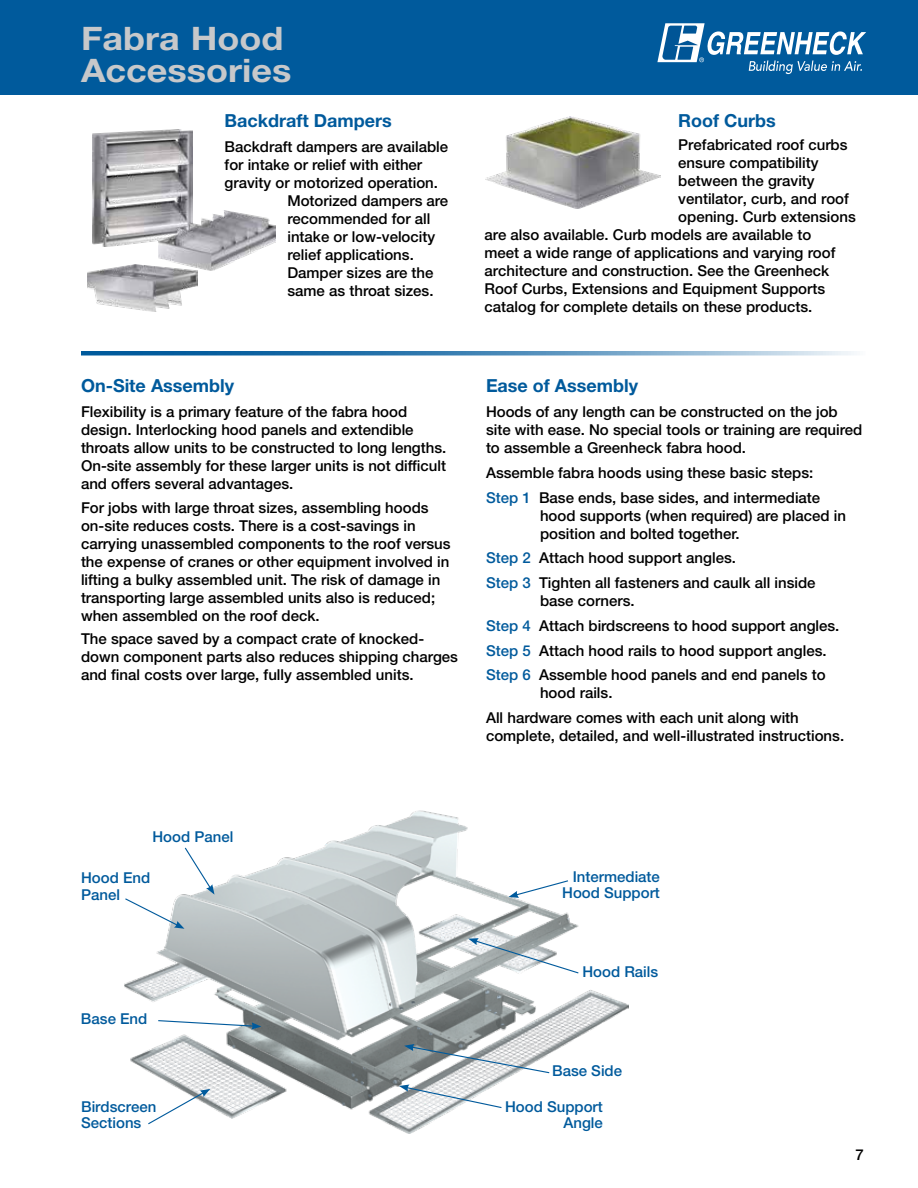
<style>
.page{position:relative;width:918px;height:1188px;background:#fff}
.page>*{position:absolute;margin:0;border:0;box-sizing:border-box;transform-origin:0 0}
.t1{font:700 32.4px/31.5px "Helvetica Neue LT Std";color:#c7c8ca;scale:1.11 1}
.t2{font:700 18px "Helvetica Neue LT Std";color:#005a9c}
.t3{font:500 15px/18px "Helvetica Neue LT Std";color:#000}
.t4{font:500 15px/16.5px "Helvetica Neue LT Std";color:#005a9c;text-align:right}
.s1{color:#005a9c}
</style>
<div class="page">
<svg style="left:81px;top:351px;width:773px;height:5px;background:#6399c2"></svg>
<img style="left:124px;top:810px;width:504px;height:324px">
<svg style="left:124px;top:846px;width:90px;height:83px"></svg>
<svg style="left:157px;top:1019px;width:104px;height:11px"></svg>
<svg style="left:508px;top:879px;width:61px;height:19px"></svg>
<svg style="left:468px;top:938px;width:112px;height:36px"></svg>
<svg style="left:147px;top:1089px;width:63px;height:36px"></svg>
<svg style="left:404px;top:1044px;width:147px;height:30px"></svg>
<svg style="left:399px;top:1084px;width:104px;height:25px"></svg>
<img style="left:486px;top:116px;width:175px;height:92px">
<div style="left:0;top:0;width:918px;height:94px;background:#005a9c"></div>
<svg style="left:657px;top:23px;width:209px;height:51px"></svg>
<img style="left:93px;top:130px;width:100px;height:116px">
<img style="left:158px;top:211px;width:117px;height:59px">
<img style="left:87px;top:265px;width:110px;height:47px">
<h1 class="t1" style="left:81px;top:22px;width:191px">Fabra Hood<br>Accessories</h1>
<p class="t2" style="left:225px;top:109px;width:169px">Backdraft Dampers</p>
<p class="t3" style="left:225px;top:137px;width:225px">Backdraft dampers are available</p>
<p class="t3" style="left:225px;top:155px;width:199px">for intake or relief with either</p>
<p class="t3" style="left:225px;top:173px;width:215px">gravity or motorized operation.</p>
<p class="t3" style="left:287px;top:191px;width:162px">Motorized dampers are</p>
<p class="t3" style="left:287px;top:209px;width:145px">recommended for all</p>
<p class="t3" style="left:287px;top:227px;width:149px">intake or low-velocity</p>
<p class="t3" style="left:287px;top:245px;width:128px">relief applications.</p>
<p class="t3" style="left:287px;top:263px;width:148px">Damper sizes are the</p>
<p class="t3" style="left:287px;top:281px;width:148px">same as throat sizes.</p>
<p class="t2" style="left:81px;top:375px;width:155px">On-Site Assembly</p>
<p class="t3" style="left:81px;top:403px;width:367px">Flexibility is a primary feature of the fabra hood design. Interlocking hood panels and extendible throats allow units to be constructed to long lengths.<br>On‑site assembly for these larger units is not difficult and offers several advantages.</p>
<p class="t3" style="left:81px;top:498px;width:371px">For jobs with large throat sizes, assembling hoods on-site reduces costs. There is a cost-savings in carrying unassembled components to the roof versus the expense of cranes or other equipment involved in lifting a bulky assembled unit. The risk of damage in transporting large assembled units also is reduced; when assembled on the roof deck.</p>
<p class="t3" style="left:81px;top:629px;width:379px">The space saved by a compact crate of knocked&shy;down component parts also reduces shipping charges and final costs over large, fully assembled units.</p>
<p class="t2" style="left:678px;top:109px;width:99px">Roof Curbs</p>
<p class="t3" style="left:678px;top:136px;width:171px">Prefabricated roof curbs</p>
<p class="t3" style="left:678px;top:154px;width:142px">ensure compatibility</p>
<p class="t3" style="left:678px;top:172px;width:138px">between the gravity</p>
<p class="t3" style="left:678px;top:190px;width:172px">ventilator, curb, and roof</p>
<p class="t3" style="left:678px;top:208px;width:179px">opening. Curb extensions</p>
<p class="t3" style="left:485px;top:226px;width:328px">are also available. Curb models are available to</p>
<p class="t3" style="left:485px;top:244px;width:352px">meet a wide range of applications and varying roof</p>
<p class="t3" style="left:485px;top:262px;width:346px">architecture and construction. See the Greenheck</p>
<p class="t3" style="left:485px;top:280px;width:342px">Roof Curbs, Extensions and Equipment Supports</p>
<p class="t3" style="left:485px;top:298px;width:329px">catalog for complete details on these products.</p>
<p class="t2" style="left:486px;top:375px;width:154px">Ease of Assembly</p>
<p class="t3" style="left:486px;top:403px;width:378px">Hoods of any length can be constructed on the job site with ease. No special tools or training are required to assemble a Greenheck fabra hood.</p>
<p class="t3" style="left:486px;top:460px;width:336px;line-height:24.8px">Assemble fabra hoods using these basic steps:<br><span class="s1">Step 1</span> Base ends, base sides, and intermediate</p>
<p class="t3" style="left:540px;top:506px;width:307px">hood supports (when required) are placed in position and bolted together.</p>
<p class="t3" style="left:486px;top:545px;width:331px;line-height:24.8px"><span class="s1">Step 2</span> Attach hood support angles.<br><span class="s1">Step 3</span> Tighten all fasteners and caulk all inside</p>
<p class="t3" style="left:486px;top:588px;width:355px;line-height:24.8px;text-indent:54px">base corners.<br><span class="s1">Step 4</span> Attach birdscreens to hood support angles.<br><span class="s1">Step 5</span> Attach hood rails to hood support angles.<br><span class="s1">Step 6</span> Assemble hood panels and end panels to</p>
<p class="t3" style="left:486px;top:680px;width:314px;line-height:24.8px;text-indent:54px">hood rails.<br>All hardware comes with each unit along with</p>
<p class="t3" style="left:486px;top:727px;width:360px">complete, detailed, and well-illustrated instructions.</p>
<p class="t4" style="left:152px;top:829px;width:82px">Hood Panel</p>
<p class="t4" style="left:81px;top:870px;width:71px;text-align:left">Hood End<br>Panel</p>
<p class="t4" style="left:81px;top:1010px;width:68px">Base End</p>
<p class="t4" style="left:81px;top:1098px;width:77px;text-align:left">Birdscreen<br>Sections</p>
<p class="t4" style="left:562px;top:868px;width:99px">Intermediate<br>Hood Support</p>
<p class="t4" style="left:582px;top:964px;width:77px">Hood Rails</p>
<p class="t4" style="left:552px;top:1062px;width:72px">Base Side</p>
<p class="t4" style="left:505px;top:1098px;width:99px">Hood Support<br>Angle</p>
<p class="t3" style="left:856px;top:1145px;width:10px">7</p>
</div>
